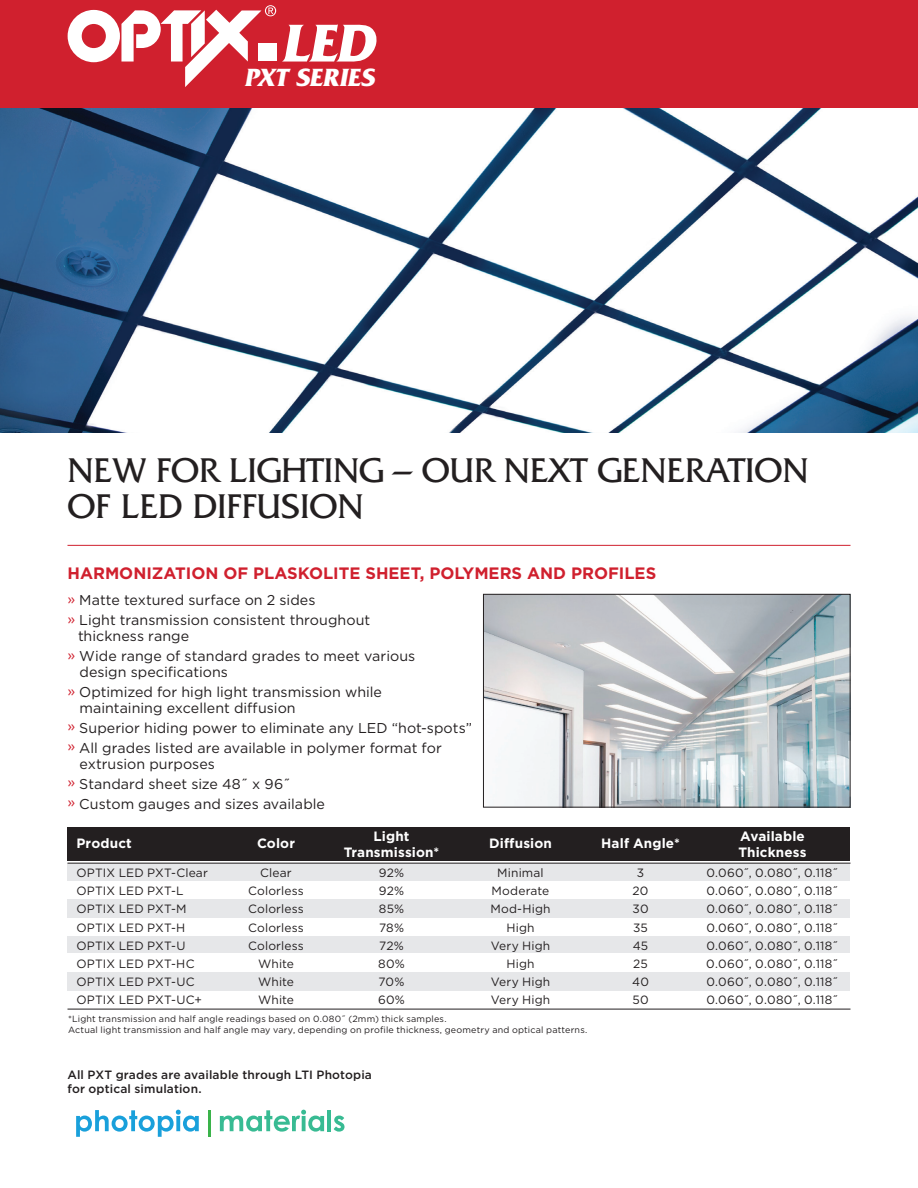
<style>
.page{position:relative;width:918px;height:1188px;background:#fff}
.page>*{position:absolute;margin:0;border:0;box-sizing:border-box;transform-origin:0 0}
.t1{font:italic 700 55.8px "Friz Quadrata";color:#fff}
.t2{font:36px/36px "Friz Quadrata Std";color:#231f20}
.t3{font:italic 700 26.1px "Friz Quadrata";color:#fff}
.t4{font:700 16.5px "Gotham";color:#d0202e}
.t5{font:14.25px/15.8px "Gotham";letter-spacing:.005em;color:#231f20}
.t6{font:700 13.5px "Gotham";letter-spacing:.01em;color:#fff}
.t7{font:12px "Gotham";letter-spacing:.01em;color:#231f20}
.t8{font:12px "Gotham";letter-spacing:.03em;color:#231f20}
.t9{font:500 12px/13.5px "Gotham";letter-spacing:.01em;color:#231f20}
.t10{font:9px/10.5px "Gotham";letter-spacing:.02em;color:#231f20}
.s1{color:#d0202e}
</style>
<div class="page">
<div style="left:68px;top:863px;width:782px;height:17px;background:#e6e7e9"></div>
<div style="left:68px;top:899px;width:782px;height:18px;background:#e6e7e9"></div>
<div style="left:68px;top:936px;width:782px;height:17px;background:#e6e7e9"></div>
<div style="left:68px;top:972px;width:782px;height:19px;background:#e6e7e9"></div>
<div style="left:68px;top:827px;width:782px;height:34px;background:#231f20"></div>
<div style="left:0;top:0;width:918px;height:108px;background:#d0202e"></div>
<hr style="left:68px;top:545px;width:782px;height:1px;background:#d0202e">
<img style="left:0;top:108px;width:918px;height:324px">
<hr style="left:68px;top:863px;width:782px;height:1px;background:#231f20">
<hr style="left:68px;top:1009px;width:782px;height:1px;background:#231f20">
<svg style="left:68px;top:5px;width:208px;height:82px"></svg>
<img style="left:485px;top:596px;width:363px;height:210px">
<div style="left:483px;top:594px;width:367px;height:214px;border:1px solid #231f20"></div>
<svg style="left:76px;top:1110px;width:123px;height:27px"></svg>
<hr style="left:208px;top:1110px;width:2px;height:27px;background:#3ab34a">
<svg style="left:220px;top:1110px;width:104px;height:22px"></svg>
<hr style="left:328px;top:1110px;width:3px;height:21px;background:#38bb93">
<svg style="left:334px;top:1116px;width:11px;height:16px"></svg>
<p class="t1" style="left:281px;top:12px;width:105px">LED</p>
<p class="t3" style="left:244px;top:63px;width:137px">PXT SERIES</p>
<p class="t2" style="left:68px;top:452px;width:742px">NEW FOR LIGHTING – OUR NEXT GENERATION<br>OF LED DIFFUSION</p>
<p class="t4" style="left:68px;top:562px;width:590px">HARMONIZATION OF PLASKOLITE SHEET, POLYMERS AND PROFILES</p>
<p class="t5" style="left:68px;top:592px;width:249px"><span class="s1">»</span> Matte textured surface on 2 sides</p>
<p class="t5" style="left:78px;top:612px;width:294px;text-indent:-11px"><span class="s1">»</span> Light transmission consistent throughout thickness range</p>
<p class="t5" style="left:79px;top:648px;width:337px;text-indent:-12px"><span class="s1">»</span> Wide range of standard grades to meet various design specifications</p>
<p class="t5" style="left:79px;top:684px;width:304px;text-indent:-12px"><span class="s1">»</span> Optimized for high light transmission while maintaining excellent diffusion</p>
<p class="t5" style="left:68px;top:720px;width:406px"><span class="s1">»</span> Superior hiding power to eliminate any LED “hot-spots”</p>
<p class="t5" style="left:79px;top:740px;width:364px;text-indent:-12px"><span class="s1">»</span> All grades listed are available in polymer format for extrusion purposes</p>
<p class="t5" style="left:68px;top:776px;width:225px"><span class="s1">»</span> Standard sheet size 48˝ x 96˝</p>
<p class="t5" style="left:68px;top:796px;width:259px"><span class="s1">»</span> Custom gauges and sizes available</p>
<p class="t6" style="left:76px;top:834px;width:57px">Product</p>
<p class="t6" style="left:257px;top:834px;width:39px">Color</p>
<p class="t6" style="left:374px;top:827px;width:38px">Light</p>
<p class="t6" style="left:740px;top:827px;width:66px">Available</p>
<p class="t6" style="left:489px;top:834px;width:64px">Diffusion</p>
<p class="t6" style="left:601px;top:834px;width:80px">Half Angle*</p>
<p class="t6" style="left:344px;top:843px;width:97px">Transmission*</p>
<p class="t6" style="left:738px;top:843px;width:70px">Thickness</p>
<p class="t7" style="left:76px;top:865px;width:133px">OPTIX LED PXT-Clear</p>
<p class="t7" style="left:260px;top:865px;width:33px">Clear</p>
<p class="t7" style="left:379px;top:865px;width:27px">92%</p>
<p class="t7" style="left:497px;top:865px;width:48px">Minimal</p>
<p class="t7" style="left:637px;top:865px;width:9px">3</p>
<p class="t8" style="left:706px;top:865px;width:134px">0.060˝, 0.080˝, 0.118˝</p>
<p class="t7" style="left:76px;top:883px;width:109px">OPTIX LED PXT-L</p>
<p class="t7" style="left:248px;top:883px;width:57px">Colorless</p>
<p class="t7" style="left:379px;top:883px;width:27px">92%</p>
<p class="t7" style="left:492px;top:883px;width:59px">Moderate</p>
<p class="t7" style="left:633px;top:883px;width:17px">20</p>
<p class="t8" style="left:706px;top:883px;width:134px">0.060˝, 0.080˝, 0.118˝</p>
<p class="t7" style="left:76px;top:901px;width:112px">OPTIX LED PXT-M</p>
<p class="t7" style="left:248px;top:901px;width:57px">Colorless</p>
<p class="t7" style="left:379px;top:901px;width:27px">85%</p>
<p class="t7" style="left:491px;top:901px;width:62px">Mod-High</p>
<p class="t7" style="left:632px;top:901px;width:18px">30</p>
<p class="t8" style="left:706px;top:901px;width:134px">0.060˝, 0.080˝, 0.118˝</p>
<p class="t7" style="left:76px;top:920px;width:110px">OPTIX LED PXT-H</p>
<p class="t7" style="left:248px;top:920px;width:57px">Colorless</p>
<p class="t7" style="left:379px;top:920px;width:26px">78%</p>
<p class="t7" style="left:507px;top:920px;width:30px">High</p>
<p class="t7" style="left:633px;top:920px;width:16px">35</p>
<p class="t8" style="left:706px;top:920px;width:134px">0.060˝, 0.080˝, 0.118˝</p>
<p class="t7" style="left:76px;top:938px;width:110px">OPTIX LED PXT-U</p>
<p class="t7" style="left:248px;top:938px;width:57px">Colorless</p>
<p class="t7" style="left:379px;top:938px;width:26px">72%</p>
<p class="t7" style="left:491px;top:938px;width:61px">Very High</p>
<p class="t7" style="left:633px;top:938px;width:17px">45</p>
<p class="t8" style="left:706px;top:938px;width:134px">0.060˝, 0.080˝, 0.118˝</p>
<p class="t7" style="left:76px;top:956px;width:120px">OPTIX LED PXT-HC</p>
<p class="t7" style="left:258px;top:956px;width:37px">White</p>
<p class="t7" style="left:378px;top:956px;width:28px">80%</p>
<p class="t7" style="left:507px;top:956px;width:30px">High</p>
<p class="t7" style="left:633px;top:956px;width:16px">25</p>
<p class="t8" style="left:706px;top:956px;width:134px">0.060˝, 0.080˝, 0.118˝</p>
<p class="t7" style="left:76px;top:974px;width:120px">OPTIX LED PXT-UC</p>
<p class="t7" style="left:258px;top:974px;width:37px">White</p>
<p class="t7" style="left:379px;top:974px;width:27px">70%</p>
<p class="t7" style="left:491px;top:974px;width:61px">Very High</p>
<p class="t7" style="left:632px;top:974px;width:18px">40</p>
<p class="t8" style="left:706px;top:974px;width:134px">0.060˝, 0.080˝, 0.118˝</p>
<p class="t7" style="left:76px;top:993px;width:127px">OPTIX LED PXT-UC+</p>
<p class="t7" style="left:258px;top:993px;width:37px">White</p>
<p class="t7" style="left:378px;top:993px;width:28px">60%</p>
<p class="t7" style="left:491px;top:993px;width:61px">Very High</p>
<p class="t7" style="left:632px;top:993px;width:18px">50</p>
<p class="t8" style="left:706px;top:993px;width:134px">0.060˝, 0.080˝, 0.118˝</p>
<p class="t10" style="left:68px;top:1014px;width:521px">*Light transmission and half angle readings based on 0.080˝ (2mm) thick samples.<br>Actual light transmission and half angle may vary, depending on profile thickness, geometry and optical patterns.</p>
<p class="t9" style="left:68px;top:1068px;width:306px">All PXT grades are available through LTI Photopia for optical simulation.</p>
</div>
